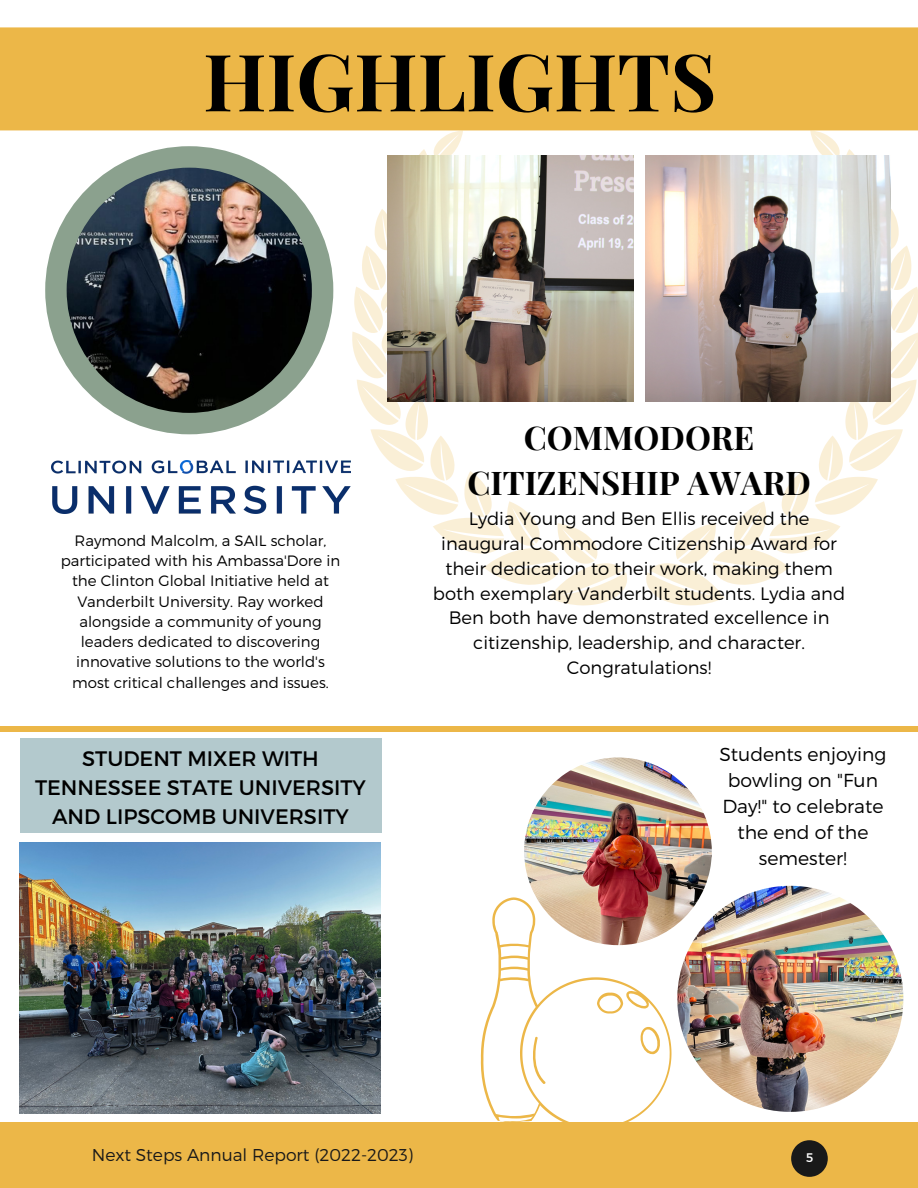
<style>
.page{position:relative;width:918px;height:1188px;background:#fff}
.page>*{position:absolute;margin:0;border:0;box-sizing:border-box;transform-origin:0 0}
.t1{font:700 79.2px "Playfair Display";color:#000}
.t2{font:700 32.7px/45px "Playfair Display";color:#000;text-align:center}
.t3{font:21px/29.2px "Montserrat";color:#000;text-align:center}
.t4{font:300 18.75px/26px "Montserrat";color:#000;text-align:center}
.t5{font:300 18px/24.8px "Montserrat";color:#000;text-align:center}
.t6{font:300 17.1px "Montserrat";color:#191919}
.t7{font:300 15px/20.2px "Montserrat";color:#000;text-align:center}
.t8{font:12.45px "Montserrat";color:#fff}
</style>
<div class="page">
<svg style="left:352px;top:131px;width:275px;height:474px"></svg>
<svg style="left:646px;top:131px;width:272px;height:474px"></svg>
<img style="left:645px;top:155px;width:245px;height:247px">
<img style="left:387px;top:155px;width:247px;height:247px">
<div style="left:0;top:1123px;width:918px;height:65px;background:#ecb748"></div>
<svg style="left:791px;top:1140px;width:37px;height:37px"></svg>
<div style="left:45px;top:146px;width:288px;height:288px;background:#8ba18e;border-radius:50%"></div>
<img style="left:67px;top:168px;width:245px;height:245px;border-radius:50%">
<div style="left:0;top:27px;width:918px;height:103px;background:#ecb748"></div>
<img style="left:51px;top:460px;width:299px;height:53px">
<div style="left:0;top:727px;width:918px;height:5px;background:#ecb748"></div>
<img style="left:20px;top:842px;width:361px;height:271px">
<div style="left:20px;top:739px;width:361px;height:94px;background:#b3c9cd"></div>
<img style="left:524px;top:757px;width:188px;height:171px">
<img style="left:677px;top:886px;width:226px;height:226px">
<svg style="left:481px;top:897px;width:191px;height:226px"></svg>
<svg style="left:597px;top:993px;width:26px;height:21px"></svg>
<svg style="left:639px;top:1026px;width:21px;height:28px"></svg>
<svg style="left:526px;top:1037px;width:20px;height:47px"></svg>
<h3 class="t1" style="left:203px;top:26px;width:515px">HIGHLIGHTS</h3>
<h4 class="t7" style="left:61px;top:530px;width:281px">Raymond Malcolm, a SAIL scholar, participated with his Ambassa'Dore in the Clinton Global Initiative held at Vanderbilt University. Ray worked alongside a community of young leaders dedicated to discovering innovative solutions to the world's most critical challenges and issues.</h4>
<p class="t2" style="left:467px;top:414px;width:345px">COMMODORE<br>CITIZENSHIP AWARD</p>
<p class="t5" style="left:433px;top:506px;width:414px">Lydia Young and Ben Ellis received the inaugural Commodore Citizenship Award for their dedication to their work, making them both exemplary Vanderbilt students. Lydia and Ben both have demonstrated excellence in citizenship, leadership, and character.<br>Congratulations!</p>
<p class="t3" style="left:35px;top:743px;width:332px">STUDENT MIXER WITH<br>TENNESSEE STATE UNIVERSITY<br>AND LIPSCOMB UNIVERSITY</p>
<p class="t4" style="left:719px;top:740px;width:169px">Students enjoying bowling on "Fun<br>Day!" to celebrate the end of the semester!</p>
<h1 class="t6" style="left:92px;top:1144px;width:323px">Next Steps Annual Report (2022-2023)</h1>
<p class="t8" style="left:806px;top:1149px;width:9px">5</p>
</div>
